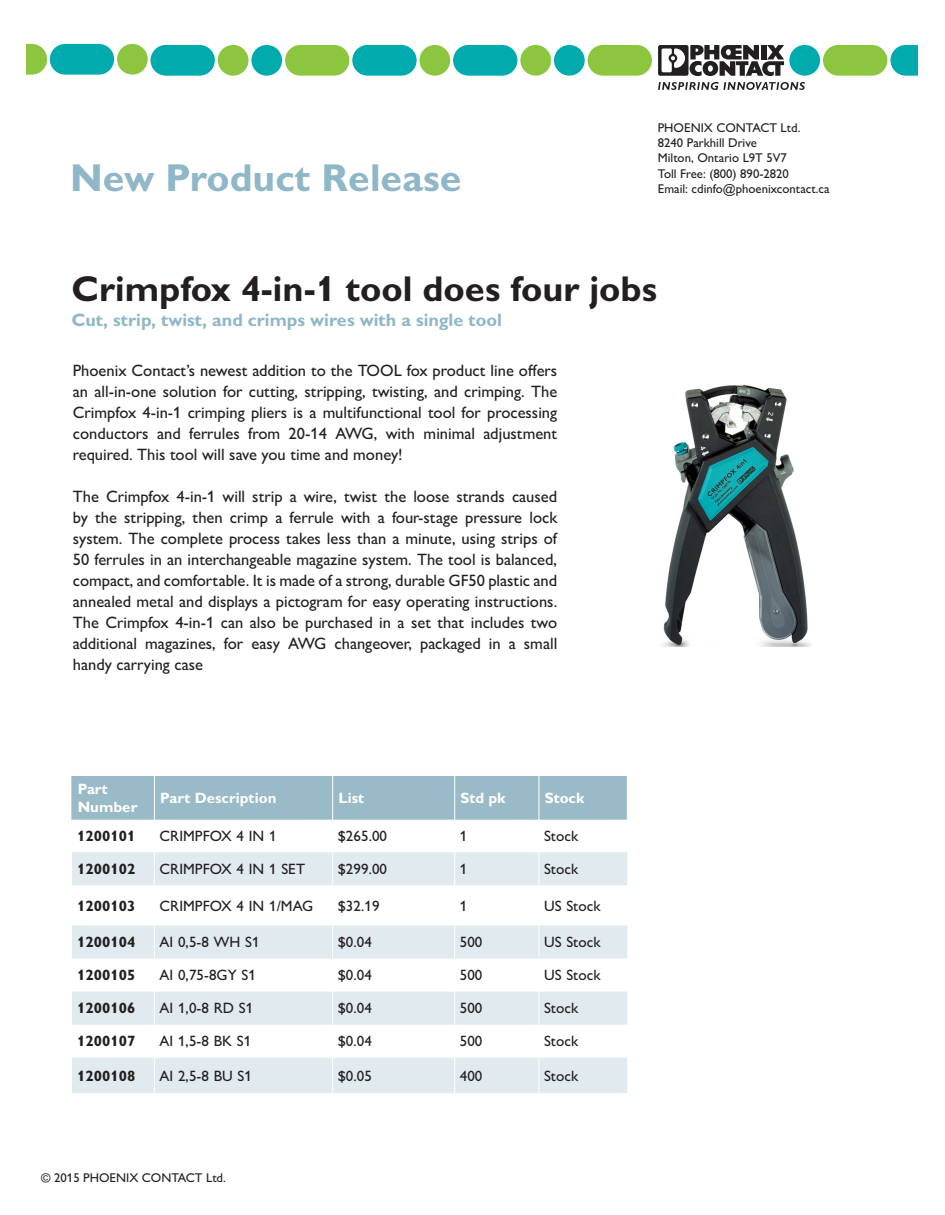
<style>
.page{position:relative;width:945px;height:1215px;background:#fff}
.page>*{position:absolute;margin:0;border:0;box-sizing:border-box;transform-origin:0 0}
.t1{font:700 39px "Px C Gill Alt One";color:#8fb7c7}
.t2{font:700 36px "Px C Gill Alt One";color:#231f20}
.t3{font:700 18px "Px C Gill Alt One";color:#8fb7c7}
.t4{font:16.5px/21px "Px C Gill Alt One";color:#231f20;text-align:justify}
._05_Basic_Text_10pt{font:15px "Px C Gill Alt One";letter-spacing:.005em;color:#231f20}
._04_Basic_Text_10pt{font:700 15px "Px C Gill Alt One";letter-spacing:.005em;color:#231f20}
.t5{font:700 15px "Px C Gill Alt One";color:#fff}
.t6{font:12.75px "Px C Gill Alt One";color:#231f20}
</style>
<div class="page">
<svg style="left:658px;top:45px;width:126px;height:31px"></svg>
<div style="left:554px;top:45px;width:31px;height:31px;background:#00aaad;border-radius:50%"></div>
<div style="left:520px;top:45px;width:31px;height:31px;background:#8bc63e;border-radius:50%"></div>
<div style="left:419px;top:45px;width:31px;height:31px;background:#8bc63e;border-radius:50%"></div>
<div style="left:588px;top:45px;width:64px;height:31px;background:#8bc63e;border-radius:15px"></div>
<div style="left:453px;top:45px;width:64px;height:31px;background:#00aaad;border-radius:15px"></div>
<div style="left:352px;top:45px;width:65px;height:31px;background:#00aaad;border-radius:15px"></div>
<div style="left:823px;top:45px;width:64px;height:31px;background:#8bc63e;border-radius:15px"></div>
<div style="left:789px;top:45px;width:31px;height:31px;background:#00aaad;border-radius:50%"></div>
<div style="left:251px;top:45px;width:31px;height:31px;background:#00aaad;border-radius:50%"></div>
<div style="left:218px;top:45px;width:30px;height:31px;background:#8bc63e;border-radius:50%"></div>
<div style="left:151px;top:45px;width:64px;height:31px;background:#00aaad;border-radius:15px"></div>
<div style="left:285px;top:45px;width:64px;height:31px;background:#8bc63e;border-radius:15px"></div>
<svg style="left:890px;top:45px;width:28px;height:31px"></svg>
<svg style="left:658px;top:82px;width:147px;height:8px"></svg>
<div style="left:117px;top:44px;width:31px;height:31px;background:#8bc63e;border-radius:50%"></div>
<div style="left:50px;top:44px;width:64px;height:31px;background:#00aaad;border-radius:15px"></div>
<svg style="left:26px;top:44px;width:21px;height:31px"></svg>
<img style="left:663px;top:385px;width:148px;height:261px">
<div style="left:73px;top:776px;width:554px;height:44px;background:#99bac7"></div>
<svg style="left:72px;top:852px;width:555px;height:241px;fill:#e0eaef"></svg>
<hr style="left:154px;top:852px;width:1px;height:33px;background:#fff">
<hr style="left:332px;top:852px;width:1px;height:33px;background:#fff">
<hr style="left:154px;top:885px;width:1px;height:40px;background:#fff">
<hr style="left:332px;top:885px;width:1px;height:40px;background:#fff">
<hr style="left:154px;top:926px;width:1px;height:32px;background:#fff">
<hr style="left:332px;top:926px;width:1px;height:32px;background:#fff">
<hr style="left:154px;top:959px;width:1px;height:32px;background:#fff">
<hr style="left:332px;top:959px;width:1px;height:32px;background:#fff">
<hr style="left:154px;top:992px;width:1px;height:33px;background:#fff">
<hr style="left:332px;top:992px;width:1px;height:33px;background:#fff">
<hr style="left:154px;top:1025px;width:1px;height:33px;background:#fff">
<hr style="left:332px;top:1025px;width:1px;height:33px;background:#fff">
<hr style="left:154px;top:1058px;width:1px;height:35px;background:#fff">
<hr style="left:332px;top:1058px;width:1px;height:35px;background:#fff">
<hr style="left:454px;top:852px;width:1px;height:33px;background:#fff">
<hr style="left:539px;top:852px;width:1px;height:33px;background:#fff">
<hr style="left:454px;top:885px;width:1px;height:40px;background:#fff">
<hr style="left:539px;top:885px;width:1px;height:40px;background:#fff">
<hr style="left:454px;top:925px;width:1px;height:34px;background:#fff">
<hr style="left:539px;top:925px;width:1px;height:34px;background:#fff">
<hr style="left:454px;top:959px;width:1px;height:33px;background:#fff">
<hr style="left:539px;top:959px;width:1px;height:33px;background:#fff">
<hr style="left:454px;top:992px;width:1px;height:33px;background:#fff">
<hr style="left:539px;top:992px;width:1px;height:33px;background:#fff">
<hr style="left:454px;top:1025px;width:1px;height:33px;background:#fff">
<hr style="left:539px;top:1025px;width:1px;height:33px;background:#fff">
<hr style="left:454px;top:1058px;width:1px;height:35px;background:#fff">
<hr style="left:539px;top:1058px;width:1px;height:35px;background:#fff">
<hr style="left:72px;top:776px;width:1px;height:44px;background:#99bac7">
<hr style="left:154px;top:776px;width:1px;height:44px;background:#fff">
<hr style="left:332px;top:776px;width:1px;height:44px;background:#fff">
<hr style="left:454px;top:776px;width:1px;height:44px;background:#fff">
<hr style="left:539px;top:776px;width:1px;height:44px;background:#fff">
<p class="t1" style="left:70px;top:153px;width:393px">New Product Release</p>
<p class="t6" style="left:658px;top:120px;width:144px">PHOENIX CONTACT Ltd.</p>
<p class="t6" style="left:658px;top:135px;width:101px">8240 Parkhill Drive</p>
<p class="t6" style="left:658px;top:150px;width:131px">Milton, Ontario L9T 5V7</p>
<p class="t6" style="left:658px;top:166px;width:133px">Toll Free: (800) 890-2820</p>
<p class="t6" style="left:658px;top:181px;width:173px">Email: cdinfo@phoenixcontact.ca</p>
<p class="t2" style="left:72px;top:266px;width:587px">Crimpfox 4-in-1 tool does four jobs</p>
<p class="t3" style="left:72px;top:309px;width:432px">Cut, strip, twist, and crimps wires with a single tool</p>
<p class="t4" style="left:73px;top:360px;width:486px">Phoenix Contact’s newest addition to the TOOL fox product line offers an all-in-one solution for cutting, stripping, twisting, and crimping. The Crimpfox 4-in-1 crimping pliers is a multifunctional tool for processing conductors and ferrules from 20-14 AWG, with minimal adjustment required. This tool will save you time and money!</p>
<p class="t4" style="left:73px;top:486px;width:486px">The Crimpfox 4-in-1 will strip a wire, twist the loose strands caused by the stripping, then crimp a ferrule with a four-stage pressure lock system. The complete process takes less than a minute, using strips of 50 ferrules in an interchangeable magazine system. The tool is balanced, compact, and comfortable. It is made of a strong, durable GF50 plastic and annealed metal and displays a pictogram for easy operating instructions.<br>The Crimpfox 4-in-1 can also be purchased in a set that includes two additional magazines, for easy AWG changeover, packaged in a small handy carrying case</p>
<p class="t5" style="left:78px;top:780px;width:32px">Part</p>
<p class="t5" style="left:78px;top:798px;width:61px">Number</p>
<p class="t5" style="left:160px;top:789px;width:118px">Part Description</p>
<p class="t5" style="left:338px;top:789px;width:27px">List</p>
<p class="t5" style="left:461px;top:789px;width:47px">Std pk</p>
<p class="t5" style="left:545px;top:789px;width:41px">Stock</p>
<p class="_04_Basic_Text_10pt" style="left:77px;top:826px;width:60px">1200101</p>
<p class="_05_Basic_Text_10pt" style="left:160px;top:827px;width:119px">CRIMPFOX 4 IN 1</p>
<p class="_05_Basic_Text_10pt" style="left:338px;top:827px;width:51px">$265.00</p>
<p class="_05_Basic_Text_10pt" style="left:460px;top:827px;width:9px">1</p>
<p class="_05_Basic_Text_10pt" style="left:544px;top:827px;width:36px">Stock</p>
<p class="_04_Basic_Text_10pt" style="left:77px;top:860px;width:60px">1200102</p>
<p class="_05_Basic_Text_10pt" style="left:160px;top:860px;width:147px">CRIMPFOX 4 IN 1 SET</p>
<p class="_05_Basic_Text_10pt" style="left:338px;top:860px;width:51px">$299.00</p>
<p class="_05_Basic_Text_10pt" style="left:460px;top:860px;width:9px">1</p>
<p class="_05_Basic_Text_10pt" style="left:544px;top:860px;width:36px">Stock</p>
<p class="_04_Basic_Text_10pt" style="left:77px;top:896px;width:60px">1200103</p>
<p class="_05_Basic_Text_10pt" style="left:160px;top:897px;width:155px">CRIMPFOX 4 IN 1/MAG</p>
<p class="_05_Basic_Text_10pt" style="left:338px;top:897px;width:43px">$32.19</p>
<p class="_05_Basic_Text_10pt" style="left:460px;top:897px;width:9px">1</p>
<p class="_05_Basic_Text_10pt" style="left:544px;top:897px;width:58px">US Stock</p>
<p class="_04_Basic_Text_10pt" style="left:77px;top:933px;width:60px">1200104</p>
<p class="_05_Basic_Text_10pt" style="left:160px;top:933px;width:102px">AI 0,5-8 WH S1</p>
<p class="_05_Basic_Text_10pt" style="left:338px;top:933px;width:36px">$0.04</p>
<p class="_05_Basic_Text_10pt" style="left:460px;top:933px;width:24px">500</p>
<p class="_05_Basic_Text_10pt" style="left:544px;top:933px;width:58px">US Stock</p>
<p class="_04_Basic_Text_10pt" style="left:77px;top:966px;width:60px">1200105</p>
<p class="_05_Basic_Text_10pt" style="left:160px;top:966px;width:98px">AI 0,75-8GY S1</p>
<p class="_05_Basic_Text_10pt" style="left:338px;top:966px;width:36px">$0.04</p>
<p class="_05_Basic_Text_10pt" style="left:460px;top:966px;width:24px">500</p>
<p class="_05_Basic_Text_10pt" style="left:544px;top:966px;width:58px">US Stock</p>
<p class="_04_Basic_Text_10pt" style="left:77px;top:999px;width:60px">1200106</p>
<p class="_05_Basic_Text_10pt" style="left:160px;top:999px;width:95px">AI 1,0-8 RD S1</p>
<p class="_05_Basic_Text_10pt" style="left:338px;top:999px;width:36px">$0.04</p>
<p class="_05_Basic_Text_10pt" style="left:460px;top:999px;width:24px">500</p>
<p class="_05_Basic_Text_10pt" style="left:544px;top:999px;width:36px">Stock</p>
<p class="_04_Basic_Text_10pt" style="left:77px;top:1032px;width:60px">1200107</p>
<p class="_05_Basic_Text_10pt" style="left:160px;top:1032px;width:93px">AI 1,5-8 BK S1</p>
<p class="_05_Basic_Text_10pt" style="left:338px;top:1032px;width:36px">$0.04</p>
<p class="_05_Basic_Text_10pt" style="left:460px;top:1032px;width:24px">500</p>
<p class="_05_Basic_Text_10pt" style="left:544px;top:1032px;width:36px">Stock</p>
<p class="_04_Basic_Text_10pt" style="left:77px;top:1066px;width:60px">1200108</p>
<p class="_05_Basic_Text_10pt" style="left:160px;top:1067px;width:94px">AI 2,5-8 BU S1</p>
<p class="_05_Basic_Text_10pt" style="left:338px;top:1067px;width:36px">$0.05</p>
<p class="_05_Basic_Text_10pt" style="left:460px;top:1067px;width:24px">400</p>
<p class="_05_Basic_Text_10pt" style="left:544px;top:1067px;width:36px">Stock</p>
<p class="t6" style="left:41px;top:1170px;width:186px">© 2015 PHOENIX CONTACT Ltd.</p>
</div>
